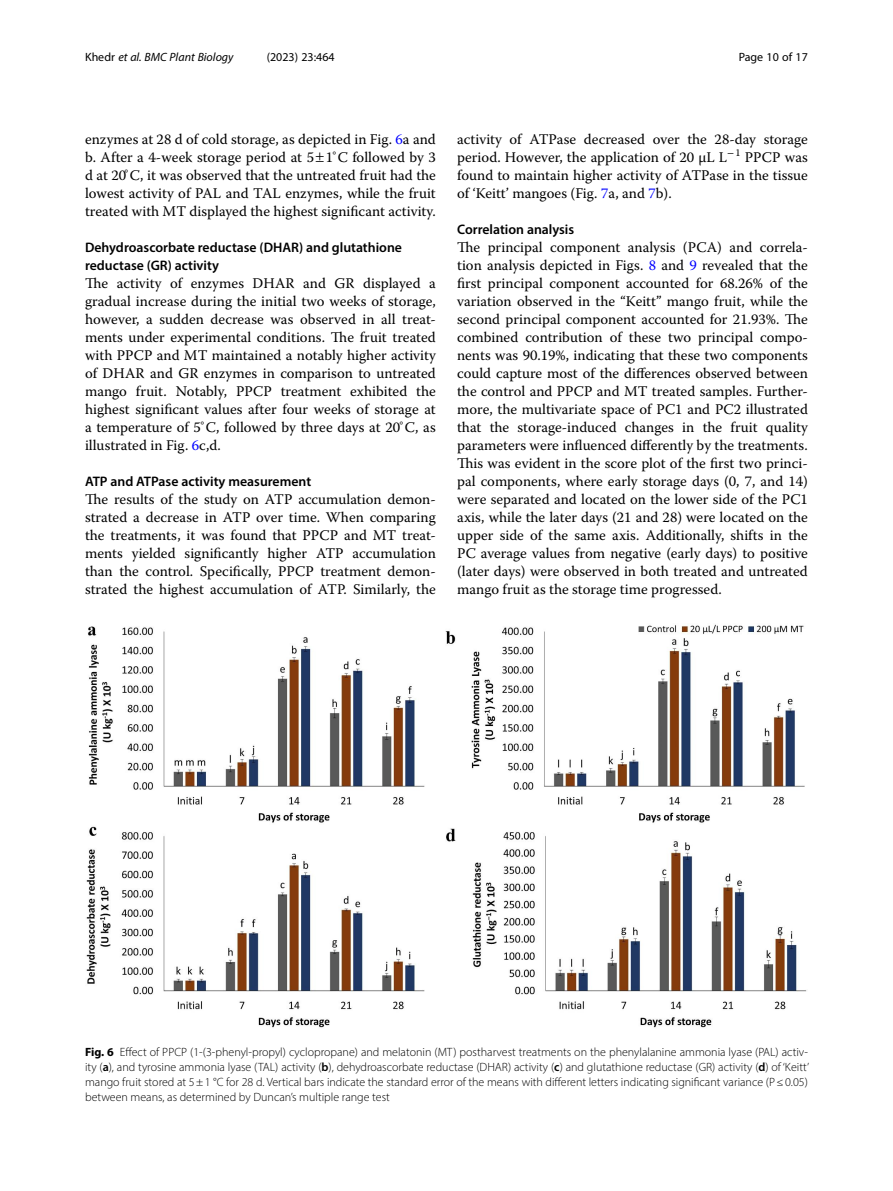
<style>
.page{position:relative;width:893px;height:1191px;background:#fff}
.page>*{position:absolute;margin:0;border:0;box-sizing:border-box;transform-origin:0 0}
.Body_Text{font:14.7px/18px "Warnock Pro";color:#000;text-align:justify}
.Head_2{font:600 13.8px/18px "Myriad Pro";color:#000}
.Figure_Caption{font:300 12px/15px "Myriad Pro";color:#000;text-align:justify}
.t1{font:italic 12px "Myriad Pro";color:#000}
.t2{font:12px "Myriad Pro";color:#000}
.s1{font-style:normal}
.s2{color:#00f}
.s3{font-family:"STIX"}
.s4{font-weight:700}
.s5{font-weight:600}
</style>
<div class="page">
<img style="left:86px;top:624px;width:721px;height:404px">
<p class="t1" style="left:85px;top:50px;width:150px"><span class="s1">Khedr</span> et al. BMC Plant Biology</p>
<p class="t2" style="left:267px;top:50px;width:70px">(2023) 23:464</p>
<p class="t2" style="left:739px;top:50px;width:71px">Page 10 of 17</p>
<p class="Body_Text" style="left:85px;top:130px;width:352px">enzymes at 28 d of cold storage, as depicted in Fig. <span class="s2">6</span>a and b. After a 4-week storage period at 5 1 <span class="s3">̊</span>C followed by 3 d at 20 <span class="s3">̊</span>C, it was observed that the untreated fruit had the lowest activity of PAL and TAL enzymes, while the fruit treated with MT displayed the highest significant activity.</p>
<p class="Head_2" style="left:85px;top:238px;width:318px">Dehydroascorbate reductase (DHAR) and glutathione reductase (GR) activity</p>
<p class="Body_Text" style="left:85px;top:274px;width:352px">The activity of enzymes DHAR and GR displayed a gradual increase during the initial two weeks of storage, however, a sudden decrease was observed in all treat&shy;ments under experimental conditions. The fruit treated with PPCP and MT maintained a notably higher activity of DHAR and GR enzymes in comparison to untreated mango fruit. Notably, PPCP treatment exhibited the highest significant values after four weeks of storage at a temperature of 5 <span class="s3">̊</span>C, followed by three days at 20 <span class="s3">̊</span>C, as illustrated in Fig. <span class="s2">6</span>c,d.</p>
<p class="Head_2" style="left:85px;top:472px;width:228px">ATP and ATPase activity measurement</p>
<p class="Body_Text" style="left:85px;top:490px;width:352px">The results of the study on ATP accumulation demon&shy;strated a decrease in ATP over time. When comparing the treatments, it was found that PPCP and MT treat&shy;ments yielded significantly higher ATP accumulation than the control. Specifically, PPCP treatment demon&shy;strated the highest accumulation of ATP. Similarly, the</p>
<p class="Body_Text" style="left:457px;top:130px;width:352px">activity of ATPase decreased over the 28-day storage period. However, the application of 20 μL L<sup>−</sup><sup>1</sup> PPCP was found to maintain higher activity of ATPase in the tissue of ‘Keitt’ mangoes (Fig. <span class="s2">7</span>a, and <span class="s2">7</span>b).</p>
<p class="Head_2" style="left:457px;top:220px;width:119px">Correlation analysis</p>
<p class="Body_Text" style="left:457px;top:238px;width:352px">The principal component analysis (PCA) and correla&shy;tion analysis depicted in Figs. <span class="s2">8</span> and <span class="s2">9</span> revealed that the first principal component accounted for 68.26% of the variation observed in the “Keitt” mango fruit, while the second principal component accounted for 21.93%. The combined contribution of these two principal compo&shy;nents was 90.19%, indicating that these two components could capture most of the differences observed between the control and PPCP and MT treated samples. Further&shy;more, the multivariate space of PC1 and PC2 illustrated that the storage-induced changes in the fruit quality parameters were influenced differently by the treatments.<br>This was evident in the score plot of the first two princi&shy;pal components, where early storage days (0, 7, and 14) were separated and located on the lower side of the PC1 axis, while the later days (21 and 28) were located on the upper side of the same axis. Additionally, shifts in the PC average values from negative (early days) to positive (later days) were observed in both treated and untreated mango fruit as the storage time progressed.</p>
<p class="Figure_Caption" style="left:85px;top:1044px;width:726px"><span class="s4">Fig. 6</span> Effect of PPCP (1-(3-phenyl-propyl) cyclopropane) and melatonin (MT) postharvest treatments on the phenylalanine ammonia lyase (PAL) activ&shy;ity (<span class="s5">a</span>), and tyrosine ammonia lyase (TAL) activity (<span class="s5">b</span>), dehydroascorbate reductase (DHAR) activity (<span class="s5">c</span>) and glutathione reductase (GR) activity (<span class="s5">d</span>) of ‘Keitt’ mango fruit stored at 5±1 °C for 28 d. Vertical bars indicate the standard error of the means with different letters indicating significant variance (P≤0.05) between means, as determined by Duncan’s multiple range test</p>
</div>
